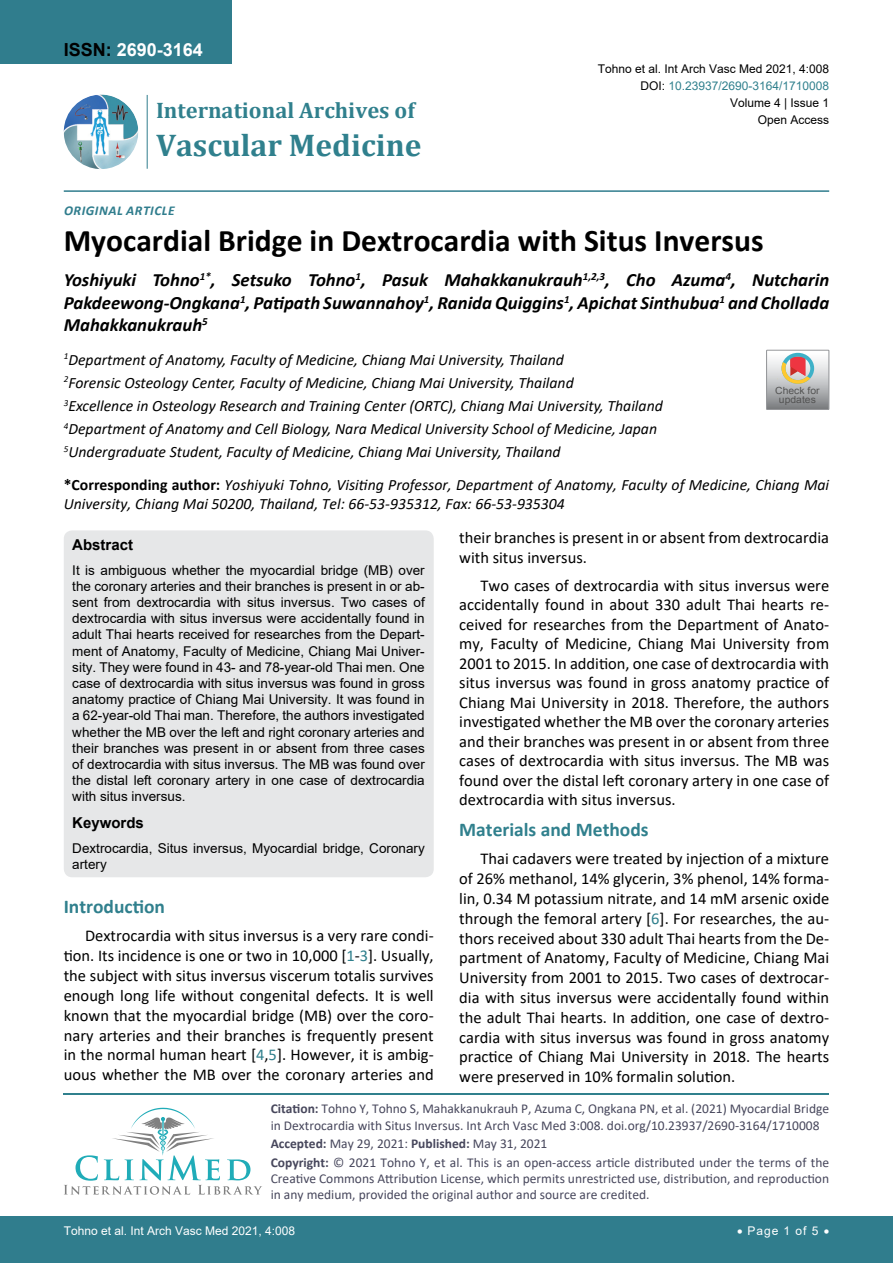
<style>
.page{position:relative;width:893px;height:1263px;background:#fff}
.page>*{position:absolute;margin:0;border:0;box-sizing:border-box;transform-origin:0 0}
.t1{font:700 31.5px "Calibri";color:#000}
.t2{font:700 31.5px "Cambria";color:#30808d}
.t3{font:700 22.5px "Cambria";color:#30808d}
.t4{font:700 19.5px "Calibri";color:#30808d}
.t5{font:italic 700 18.75px/22.5px "Calibri";color:#000;text-align:justify}
.t6{font:700 18px "Arial";color:#fff}
.t7{font:16.5px/19.8px "Calibri";color:#000;text-align:justify}
.t8{font:italic 15.75px/23.1px "Calibri";color:#000}
.t9{font:700 15px "Arial";color:#000}
.t10{font:13.5px/16.2px "Arial";color:#000;text-align:justify}
.t11{font:13.5px/16.2px "Calibri";color:#47475c}
.t12{font:italic 700 13.5px "Calibri";letter-spacing:.04em;color:#307d8d}
.t13{font:12px "Arial";color:#000}
.t14{font:12px "Arial";color:#fff}
.t15{font:12px "Arial";color:#30808d}
.t16{font:9.9px/8.6px "Arial";color:#535353;text-align:center;scale:1.06 1}
.s1{color:#000}
.s2{font-weight:700;font-style:normal}
.s3{color:#30808d}
.s4{font-weight:700}
</style>
<div class="page">
<hr style="left:64px;top:1093px;width:765px;height:2px;background:#30808d">
<svg style="left:64px;top:1108px;width:198px;height:87px"></svg>
<div style="left:0;top:0;width:231px;height:64px;background:#307d8d"></div>
<hr style="left:64px;top:190px;width:765px;height:2px;background:#307d8d">
<div style="left:0;top:1217px;width:893px;height:46px;background:#307d8d"></div>
<img style="left:64px;top:95px;width:74px;height:74px;border-radius:37px">
<hr style="left:147px;top:95px;width:1px;height:74px;background:#307d8d">
<div style="left:64px;top:530px;width:370px;height:347px;background:#e6e7e8;border-radius:9px"></div>
<svg style="left:766px;top:350px;width:63px;height:59px;background:#bdb6b3"></svg>
<p class="t6" style="left:64px;top:37px;width:141px"><span class="s1">ISSN:</span> 2690-3164</p>
<h2 class="t3" style="left:156px;top:95px;width:260px">International Archives of</h2>
<h1 class="t2" style="left:156px;top:123px;width:267px">Vascular Medicine</h1>
<p class="t12" style="left:64px;top:201px;width:112px">Origina l Article</p>
<p class="t13" style="left:598px;top:60px;width:233px">Tohno et al. Int Arch Vasc Med 2021, 4:008</p>
<p class="t13" style="left:730px;top:95px;width:101px">Volume 4 | Issue 1</p>
<p class="t15" style="left:640px;top:77px;width:190px"><span class="s1">DOI:</span> 10.23937/2690-3164/1710008</p>
<p class="t13" style="left:758px;top:112px;width:73px">Open Access</p>
<h1 class="t1" style="left:64px;top:218px;width:701px">Myocardial Bridge in Dextrocardia with Situs Inversus</h1>
<p class="t5" style="left:64px;top:268px;width:767px">Yoshiyuki Tohno<sup>1*</sup>, Setsuko Tohno<sup>1</sup>, Pasuk Mahakkanukrauh<sup>1,2,3</sup>, Cho Azuma<sup>4</sup>, Nutcharin Pakdeewong-Ongkana<sup>1</sup>, Patipath Suwannahoy<sup>1</sup>, Ranida Quiggins<sup>1</sup>, Apichat Sinthubua<sup>1</sup> and Chollada Mahakkanukrauh<sup>5</sup></p>
<p class="t8" style="left:64px;top:347px;width:601px"><sup>1</sup>Department of Anatomy, Faculty of Medicine, Chiang Mai University, Thailand<br><sup>2</sup>Forensic Osteology Center, Faculty of Medicine, Chiang Mai University, Thailand<br><sup>3</sup>Excellence in Osteology Research and Training Center (ORTC), Chiang Mai University, Thailand <sup>4</sup>Department of Anatomy and Cell Biology, Nara Medical University School of Medicine, Japan <sup>5</sup>Undergraduate Student, Faculty of Medicine, Chiang Mai University, Thailand</p>
<p class="t16" style="left:775px;top:387px;width:43px">Check for updates</p>
<p class="t8" style="left:64px;top:475px;width:767px;line-height:18.9px"><span class="s2">*Corresponding author:</span> Yoshiyuki Tohno, Visiting Professor, Department of Anatomy, Faculty of Medicine, Chiang Mai<br>University, Chiang Mai 50200, Thailand, Tel: 66-53-935312, Fax: 66-53-935304</p>
<p class="t9" style="left:72px;top:534px;width:62px">Abstract</p>
<p class="t10" style="left:72px;top:562px;width:354px">It is ambiguous whether the myocardial bridge (MB) over the coronary arteries and their branches is present in or ab&shy;sent from dextrocardia with situs inversus. Two cases of dextrocardia with situs inversus were accidentally found in adult Thai hearts received for researches from the Depart&shy;ment of Anatomy, Faculty of Medicine, Chiang Mai Univer&shy;sity. They were found in 43- and 78-year-old Thai men. One case of dextrocardia with situs inversus was found in gross anatomy practice of Chiang Mai University. It was found in a 62-year-old Thai man. Therefore, the authors investigated whether the MB over the left and right coronary arteries and their branches was present in or absent from three cases of dextrocardia with situs inversus. The MB was found over the distal left coronary artery in one case of dextrocardia with situs inversus.</p>
<p class="t9" style="left:72px;top:812px;width:73px">Keywords</p>
<p class="t10" style="left:72px;top:840px;width:354px">Dextrocardia, Situs inversus, Myocardial bridge, Coronary artery</p>
<p class="t4" style="left:64px;top:893px;width:103px">Introduction</p>
<p class="t7" style="left:64px;top:926px;width:371px;text-indent:21px">Dextrocardia with situs inversus is a very rare condi&shy;tion. Its incidence is one or two in 10,000 [<span class="s3">1</span>-<span class="s3">3</span>]. Usually, the subject with situs inversus viscerum totalis survives enough long life without congenital defects. It is well known that the myocardial bridge (MB) over the coro&shy;nary arteries and their branches is frequently present in the normal human heart [<span class="s3">4</span>,<span class="s3">5</span>]. However, it is ambig&shy;uous whether the MB over the coronary arteries and</p>
<p class="t7" style="left:459px;top:527px;width:371px">their branches is present in or absent from dextrocardia with situs inversus.</p>
<p class="t7" style="left:459px;top:575px;width:371px;text-indent:21px">Two cases of dextrocardia with situs inversus were accidentally found in about 330 adult Thai hearts re&shy;ceived for researches from the Department of Anato&shy;my, Faculty of Medicine, Chiang Mai University from 2001 to 2015. In addition, one case of dextrocardia with situs inversus was found in gross anatomy practice of Chiang Mai University in 2018. Therefore, the authors investigated whether the MB over the coronary arteries and their branches was present in or absent from three cases of dextrocardia with situs inversus. The MB was found over the distal left coronary artery in one case of dextrocardia with situs inversus.</p>
<p class="t4" style="left:459px;top:816px;width:191px">Materials and Methods</p>
<p class="t7" style="left:459px;top:849px;width:371px;text-indent:21px">Thai cadavers were treated by injection of a mixture of 26% methanol, 14% glycerin, 3% phenol, 14% forma&shy;lin, 0.34 M potassium nitrate, and 14 mM arsenic oxide through the femoral artery [<span class="s3">6</span>]. For researches, the au&shy;thors received about 330 adult Thai hearts from the De&shy;partment of Anatomy, Faculty of Medicine, Chiang Mai University from 2001 to 2015. Two cases of dextrocar&shy;dia with situs inversus were accidentally found within the adult Thai hearts. In addition, one case of dextro&shy;cardia with situs inversus was found in gross anatomy practice of Chiang Mai University in 2018. The hearts were preserved in 10% formalin solution.</p>
<p class="t11" style="left:271px;top:1100px;width:560px"><span class="s4">Citation:</span> Tohno Y, Tohno S, Mahakkanukrauh P, Azuma C, Ongkana PN, et al. (2021) Myocardial Bridge in Dextrocardia with Situs Inversus. Int Arch Vasc Med 3:008. doi.org/10.23937/2690-3164/1710008</p>
<p class="t11" style="left:271px;top:1154px;width:560px;text-align:justify"><span class="s4">Copyright:</span> © 2021 Tohno Y, et al. This is an open-access article distributed under the terms of the Creative Commons Attribution License, which permits unrestricted use, distribution, and reproduction in any medium, provided the original author and source are credited.</p>
<p class="t11" style="left:271px;top:1135px;width:278px"><span class="s4">Accepted:</span> May 29, 2021: <span class="s4">Published:</span> May 31, 2021</p>
<p class="t14" style="left:64px;top:1223px;width:233px">Tohno et al. Int Arch Vasc Med 2021, 4:008</p>
<p class="t14" style="left:737px;top:1223px;width:94px">• Page 1 of 5 •</p>
</div>
